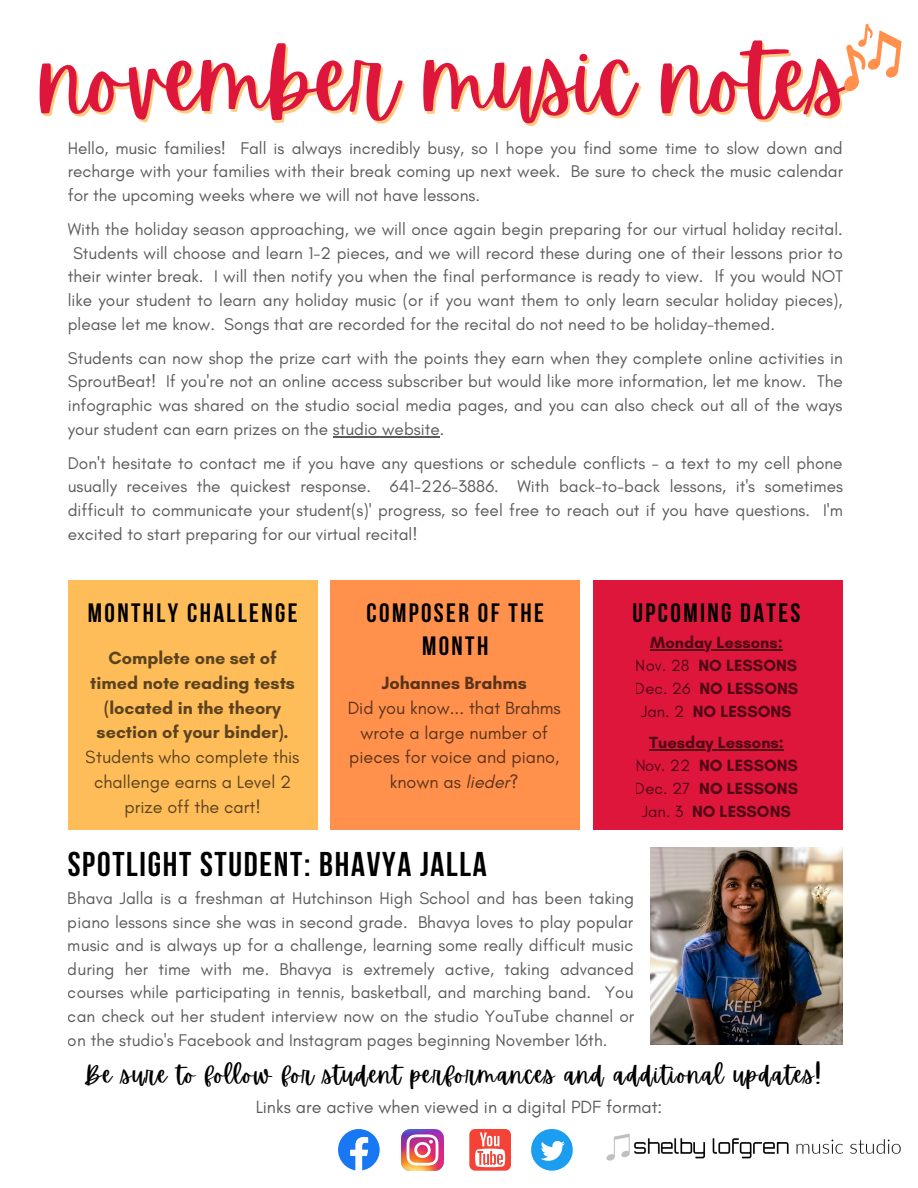
<style>
.page{position:relative;width:918px;height:1188px;background:#fff}
.page>*{position:absolute;margin:0;border:0;box-sizing:border-box;transform-origin:0 0}
.t1{font:91.5px "Apricots";color:#df163b}
.t2{font:700 34.2px "Bebas Neue";letter-spacing:.05em;color:#000}
.t3{font:700 26.4px/32.7px "Bebas Neue";letter-spacing:.09em;color:#000;text-align:center}
.t4{font:23.7px "Apricots";letter-spacing:.05em;color:#000}
.t5{font:18px/24.8px "Glacial Indifference";color:#000;text-align:center}
.t6{font:700 18px/24.8px "Glacial Indifference";color:#000;text-align:center}
.t7{font:17.25px/23.7px "Glacial Indifference";color:#000;text-align:justify}
.t8{font:700 16.5px/23px "Glacial Indifference";color:#000;text-align:center}
.s1{font-style:italic}
.s2{font-weight:400}
</style>
<div class="page">
<div style="left:68px;top:580px;width:250px;height:249px;background:#ffbd59"></div>
<div style="left:593px;top:580px;width:250px;height:249px;background:#df163b"></div>
<div style="left:330px;top:580px;width:250px;height:249px;background:#ff914d"></div>
<img style="left:650px;top:847px;width:193px;height:197px">
<img style="left:606px;top:1133px;width:295px;height:28px">
<svg style="left:338px;top:1129px;width:42px;height:42px"></svg>
<svg style="left:531px;top:1129px;width:42px;height:42px"></svg>
<img style="left:402px;top:1129px;width:41px;height:42px">
<div style="left:469px;top:1129px;width:42px;height:42px;background:#f44336;border-radius:6px"></div>
<svg style="left:475px;top:1132px;width:30px;height:35px"></svg>
<svg style="left:844px;top:24px;width:58px;height:67px"></svg>
<hr style="left:333px;top:436px;width:107px;height:1px;background:#000">
<hr style="left:650px;top:649px;width:133px;height:1px;background:#000">
<hr style="left:649px;top:749px;width:135px;height:1px;background:#000">
<h1 class="t1" style="left:42px;top:27px;width:807px">november music notes</h1>
<p class="t7" style="left:68px;top:136px;width:777px">Hello, music families! Fall is always incredibly busy, so I hope you find some time to slow down and recharge with your families with their break coming up next week. Be sure to check the music calendar for the upcoming weeks where we will not have lessons.</p>
<p class="t7" style="left:68px;top:217px;width:777px">With the holiday season approaching, we will once again begin preparing for our virtual holiday recital.</p>
<p class="t7" style="left:73px;top:241px;width:772px">Students will choose and learn 1-2 pieces, and we will record these during one of their lessons prior to</p>
<p class="t7" style="left:68px;top:264px;width:777px">their winter break. I will then notify you when the final performance is ready to view. If you would NOT</p>
<p class="t7" style="left:68px;top:288px;width:776px">like your student to learn any holiday music (or if you want them to only learn secular holiday pieces),</p>
<p class="t7" style="left:68px;top:312px;width:709px">please let me know. Songs that are recorded for the recital do not need to be holiday-themed.</p>
<p class="t7" style="left:68px;top:346px;width:777px">Students can now shop the prize cart with the points they earn when they complete online activities in SproutBeat! If you're not an online access subscriber but would like more information, let me know. The infographic was shared on the studio social media pages, and you can also check out all of the ways your student can earn prizes on the studio website.</p>
<p class="t7" style="left:68px;top:451px;width:777px">Don't hesitate to contact me if you have any questions or schedule conflicts - a text to my cell phone usually receives the quickest response. 641-226-3886. With back-to-back lessons, it's sometimes difficult to communicate your student(s)' progress, so feel free to reach out if you have questions. I'm excited to start preparing for our virtual recital!</p>
<h3 class="t3" style="left:88px;top:599px;width:211px">MONTHLY CHALLENGE</h3>
<p class="t6" style="left:90px;top:645px;width:206px">Complete one set of timed note reading tests (located in the theory section of your binder).</p>
<p class="t5" style="left:86px;top:744px;width:215px">Students who complete this challenge earns a Level 2 prize off the cart!</p>
<h3 class="t3" style="left:367px;top:599px;width:179px">COMPOSER OF THE<br>MONTH</h3>
<p class="t6" style="left:382px;top:671px;width:147px">Johannes Brahms</p>
<p class="t5" style="left:348px;top:695px;width:215px">Did you know... that Brahms wrote a large number of pieces for voice and piano, known as <span class="s1">lieder</span>?</p>
<h2 class="t2" style="left:68px;top:850px;width:420px">SPOTLIGHT STUDENT: BHAVYA JALLA</h2>
<h3 class="t3" style="left:633px;top:599px;width:169px">UPCOMING DATES</h3>
<p class="t8" style="left:635px;top:631px;width:165px">Monday Lessons:<br><span class="s2">Nov. 28</span> NO LESSONS<br><span class="s2">Dec. 26</span> NO LESSONS<br><span class="s2">Jan. 2</span> NO LESSONS</p>
<p class="t8" style="left:635px;top:731px;width:165px">Tuesday Lessons:<br><span class="s2">Nov. 22</span> NO LESSONS<br><span class="s2">Dec. 27</span> NO LESSONS<br><span class="s2">Jan. 3</span> NO LESSONS</p>
<p class="t7" style="left:68px;top:886px;width:568px">Bhava Jalla is a freshman at Hutchinson High School and has been taking piano lessons since she was in second grade. Bhavya loves to play popular music and is always up for a challenge, learning some really difficult music during her time with me. Bhavya is extremely active, taking advanced courses while participating in tennis, basketball, and marching band. You can check out her student interview now on the studio YouTube channel or on the studio's Facebook and Instagram pages beginning November 16th.</p>
<h3 class="t4" style="left:84px;top:1061px;width:739px">Be sure to follow for student performances and additional updates!</h3>
<p class="t5" style="left:256px;top:1094px;width:408px">Links are active when viewed in a digital PDF format:</p>
</div>
